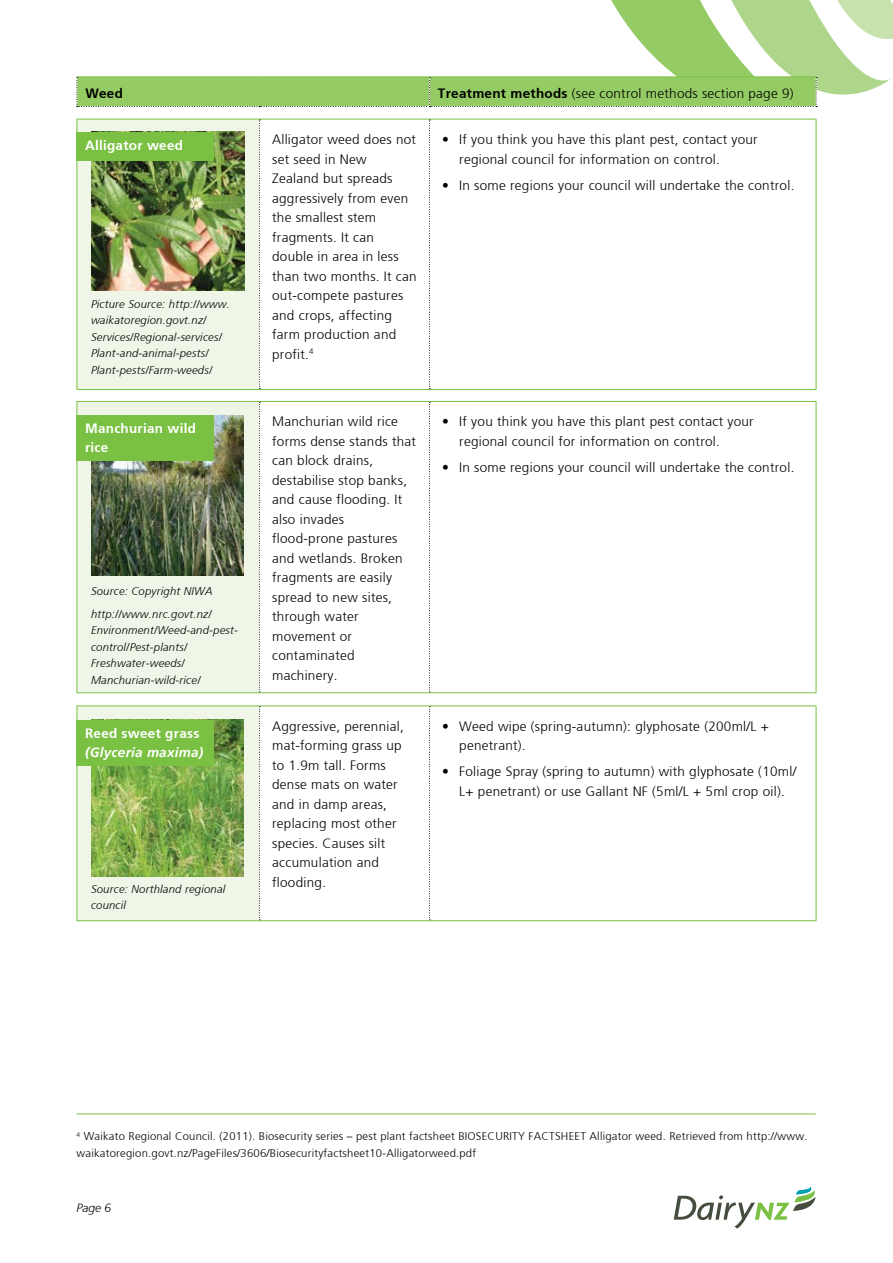
<style>
.page{position:relative;width:893px;height:1263px;background:#fff}
.page>*{position:absolute;margin:0;border:0;box-sizing:border-box;transform-origin:0 0}
.t1{font:300 13.5px/19.5px "Frutiger";letter-spacing:.02em;color:#000}
.t2{font:700 13.5px/19.5px "Frutiger";letter-spacing:.02em;color:#fff}
.t3{font:italic 700 13.5px "Frutiger LT";letter-spacing:.02em;color:#fff}
.t4{font:700 13.5px "Frutiger";color:#000}
.t5{font:italic 300 12px "Frutiger";color:#000}
.t6{font:italic 300 11.25px/16.5px "Frutiger";letter-spacing:.02em;color:#000}
.t7{font:300 11.25px/16.5px "Frutiger";letter-spacing:.02em;color:#000}
.s1{font-weight:700}
</style>
<div class="page">
<svg style="left:674px;top:1186px;width:142px;height:42px"></svg>
<svg style="left:77px;top:400px;width:182px;height:520px;background:#edf4e5"></svg>
<svg style="left:77px;top:0;width:816px;height:389px"></svg>
<svg style="left:259px;top:402px;width:1px;height:290px"></svg>
<svg style="left:429px;top:402px;width:1px;height:290px"></svg>
<svg style="left:259px;top:706px;width:1px;height:214px"></svg>
<svg style="left:429px;top:706px;width:1px;height:214px"></svg>
<hr style="left:77px;top:119px;width:182px;height:1px;background:#7ac143">
<hr style="left:77px;top:119px;width:1px;height:270px;background:#7ac143">
<hr style="left:259px;top:119px;width:170px;height:1px;background:#7ac143">
<hr style="left:429px;top:119px;width:387px;height:1px;background:#7ac143">
<hr style="left:816px;top:119px;width:1px;height:270px;background:#7ac143">
<hr style="left:77px;top:389px;width:182px;height:1px;background:#7ac143">
<hr style="left:259px;top:389px;width:170px;height:1px;background:#7ac143">
<hr style="left:429px;top:389px;width:387px;height:1px;background:#7ac143">
<hr style="left:77px;top:692px;width:182px;height:1px;background:#7ac143">
<hr style="left:259px;top:692px;width:170px;height:1px;background:#7ac143">
<hr style="left:429px;top:692px;width:387px;height:1px;background:#7ac143">
<hr style="left:77px;top:401px;width:182px;height:1px;background:#7ac143">
<hr style="left:77px;top:402px;width:1px;height:290px;background:#7ac143">
<hr style="left:259px;top:401px;width:170px;height:1px;background:#7ac143">
<hr style="left:429px;top:401px;width:387px;height:1px;background:#7ac143">
<hr style="left:816px;top:402px;width:1px;height:290px;background:#7ac143">
<hr style="left:77px;top:705px;width:182px;height:1px;background:#7ac143">
<hr style="left:77px;top:706px;width:1px;height:214px;background:#7ac143">
<hr style="left:259px;top:705px;width:170px;height:1px;background:#7ac143">
<hr style="left:429px;top:705px;width:387px;height:1px;background:#7ac143">
<hr style="left:816px;top:706px;width:1px;height:214px;background:#7ac143">
<hr style="left:77px;top:920px;width:182px;height:1px;background:#7ac143">
<hr style="left:259px;top:920px;width:170px;height:1px;background:#7ac143">
<hr style="left:429px;top:920px;width:387px;height:1px;background:#7ac143">
<hr style="left:77px;top:77px;width:182px;height:1px;background:#7ac143">
<hr style="left:259px;top:77px;width:170px;height:1px;background:#7ac143">
<hr style="left:429px;top:77px;width:387px;height:1px;background:#7ac143">
<hr style="left:77px;top:1114px;width:739px;height:1px;background:#7ac143">
<img style="left:91px;top:132px;width:153px;height:158px">
<div style="left:77px;top:132px;width:137px;height:29px;background:#7ac143"></div>
<img style="left:91px;top:415px;width:152px;height:160px">
<div style="left:77px;top:415px;width:137px;height:46px;background:#7ac143"></div>
<img style="left:91px;top:720px;width:152px;height:156px">
<div style="left:77px;top:720px;width:137px;height:46px;background:#7ac143"></div>
<p class="t4" style="left:85px;top:85px;width:39px">Weed</p>
<p class="t1" style="left:438px;top:84px;width:357px"><span class="s1">Treatment methods</span> (see control methods section page 9)</p>
<p class="t1" style="left:272px;top:130px;width:146px">Alligator weed does not set seed in New<br>Zealand but spreads aggressively from even the smallest stem fragments. It can double in area in less than two months. It can out-compete pastures and crops, affecting farm production and profit.<sup>4</sup></p>
<p class="t1" style="left:459px;top:130px;width:300px;text-indent:-17px">• If you think you have this plant pest, contact your regional council for information on control.</p>
<p class="t2" style="left:85px;top:135px;width:100px">Alligator weed</p>
<p class="t1" style="left:442px;top:175px;width:354px">• In some regions your council will undertake the control.</p>
<p class="t6" style="left:91px;top:296px;width:140px">Picture Source: http://www. waikatoregion.govt.nz/<br>Services/Regional-services/<br>Plant-and-animal-pests/<br>Plant-pests/Farm-weeds/</p>
<p class="t2" style="left:85px;top:419px;width:113px">Manchurian wild rice</p>
<p class="t6" style="left:91px;top:579px;width:123px;line-height:23px">Source: Copyright NIWA http://www.nrc.govt.nz/</p>
<p class="t6" style="left:91px;top:622px;width:148px">Environment/Weed-and-pest&shy;control/Pest-plants/<br>Freshwater-weeds/<br>Manchurian-wild-rice/</p>
<p class="t2" style="left:85px;top:723px;width:116px">Reed sweet grass</p>
<p class="t3" style="left:85px;top:744px;width:120px">(Glyceria maxima)</p>
<p class="t6" style="left:91px;top:881px;width:136px">Source: Northland regional council</p>
<p class="t1" style="left:272px;top:412px;width:145px">Manchurian wild rice forms dense stands that can block drains, destabilise stop banks, and cause flooding. It also invades flood-prone pastures and wetlands. Broken fragments are easily spread to new sites, through water movement or contaminated machinery.</p>
<p class="t1" style="left:459px;top:412px;width:296px;text-indent:-17px">• If you think you have this plant pest contact your regional council for information on control.</p>
<p class="t1" style="left:442px;top:458px;width:354px">• In some regions your council will undertake the control.</p>
<p class="t1" style="left:272px;top:717px;width:133px">Aggressive, perennial, mat-forming grass up to 1.9m tall. Forms dense mats on water and in damp areas, replacing most other species. Causes silt accumulation and flooding.</p>
<p class="t1" style="left:459px;top:717px;width:311px;text-indent:-17px">• Weed wipe (spring-autumn): glyphosate (200ml/L + penetrant).</p>
<p class="t1" style="left:442px;top:762px;width:356px;text-align:center">• Foliage Spray (spring to autumn) with glyphosate (10ml/<br>L+ penetrant) or use Gallant NF (5ml/L + 5ml crop oil).</p>
<p class="t7" style="left:77px;top:1128px;width:733px"><sup>4</sup> Waikato Regional Council. (2011). Biosecurity series – pest plant factsheet BIOSECURITY FACTSHEET Alligator weed. Retrieved from http://www. waikatoregion.govt.nz/PageFiles/3606/Biosecurityfactsheet10-Alligatorweed.pdf</p>
<p class="t5" style="left:77px;top:1201px;width:36px">Page 6</p>
</div>
